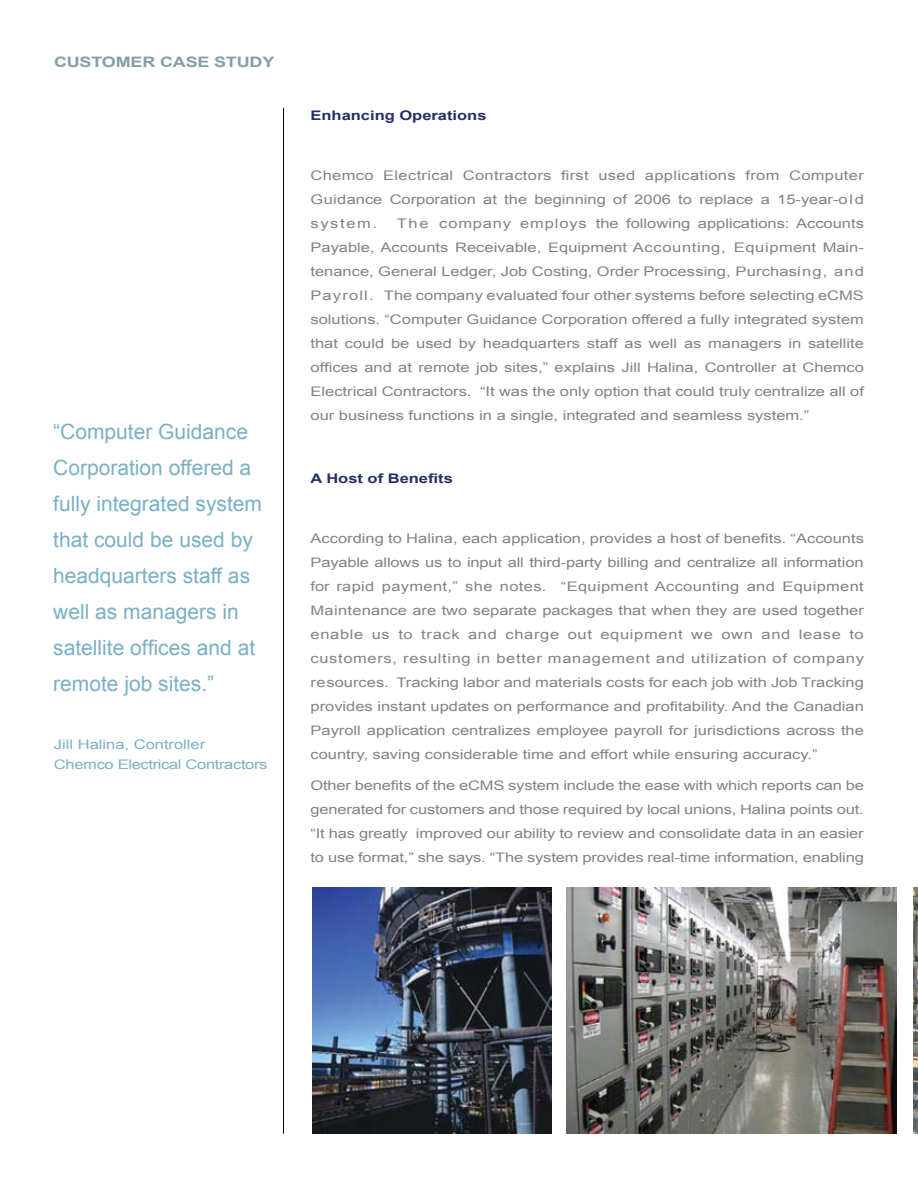
<style>
.page{position:relative;width:918px;height:1188px;background:#fff}
.page>*{position:absolute;margin:0;border:0;box-sizing:border-box;transform-origin:0 0}
.t1{font:21px/36px "Arial";color:#79b0c6}
.t2{font:700 14.4px "Arial";letter-spacing:-.01em;color:#849da9;scale:1.25 1}
.t3{font:13.2px/24px "Arial";color:#808384;text-align:justify;scale:1.25 1}
.t4{font:13.2px/19.8px "Arial";letter-spacing:-.02em;color:#7aafc5;scale:1.25 1}
.t5{font:700 13.2px "Arial";color:#243066;scale:1.25 1}
</style>
<div class="page">
<hr style="left:283px;top:108px;width:1px;height:1026px;background:#000">
<img style="left:312px;top:887px;width:239px;height:247px">
<img style="left:914px;top:887px;width:4px;height:247px">
<img style="left:567px;top:887px;width:329px;height:247px">
<p class="t2" style="left:54px;top:54px;width:178px">CUSTOMER CASE STUDY</p>
<h1 class="t1" style="left:53px;top:413px;width:210px">“Computer Guidance<br>Corporation offered a fully integrated system that could be used by headquarters staff as well as managers in satellite offices and at remote job sites.”</h1>
<p class="t4" style="left:54px;top:734px;width:172px">Jill Halina, Controller<br>Chemco Electrical Contractors</p>
<p class="t5" style="left:310px;top:108px;width:142px">Enhancing Operations</p>
<p class="t3" style="left:310px;top:163px;width:444px">Chemco Electrical Contractors first used applications from Computer Guidance Corporation at the beginning of 2006 to replace a 15-year-old system.</p>
<p class="t3" style="left:310px;top:211px;width:444px;text-indent:86px">The company employs the following applications: Accounts Payable, Accounts Receivable, Equipment Accounting, Equipment Main&shy;tenance, General Ledger, Job Costing, Order Processing, Purchasing, and Payroll. The company evaluated four other systems before selecting eCMS solutions. “Computer Guidance Corporation offered a fully integrated system that could be used by headquarters staff as well as managers in satellite offices and at remote job sites,” explains Jill Halina, Controller at Chemco Electrical Contractors. “It was the only option that could truly centralize all of our business functions in a single, integrated and seamless system.”</p>
<p class="t5" style="left:310px;top:471px;width:115px">A Host of Benefits</p>
<p class="t3" style="left:310px;top:526px;width:444px">According to Halina, each application, provides a host of benefits. “Accounts Payable allows us to input all third-party billing and centralize all information for rapid payment,” she notes. “Equipment Accounting and Equipment Maintenance are two separate packages that when they are used together enable us to track and charge out equipment we own and lease to customers, resulting in better management and utilization of company resources. Tracking labor and materials costs for each job with Job Tracking provides instant updates on performance and profitability. And the Canadian Payroll application centralizes employee payroll for jurisdictions across the country, saving considerable time and effort while ensuring accuracy.”</p>
<p class="t3" style="left:310px;top:773px;width:444px">Other benefits of the eCMS system include the ease with which reports can be generated for customers and those required by local unions, Halina points out. “It has greatly improved our ability to review and consolidate data in an easier to use format,” she says. “The system provides real-time information, enabling</p>
</div>
